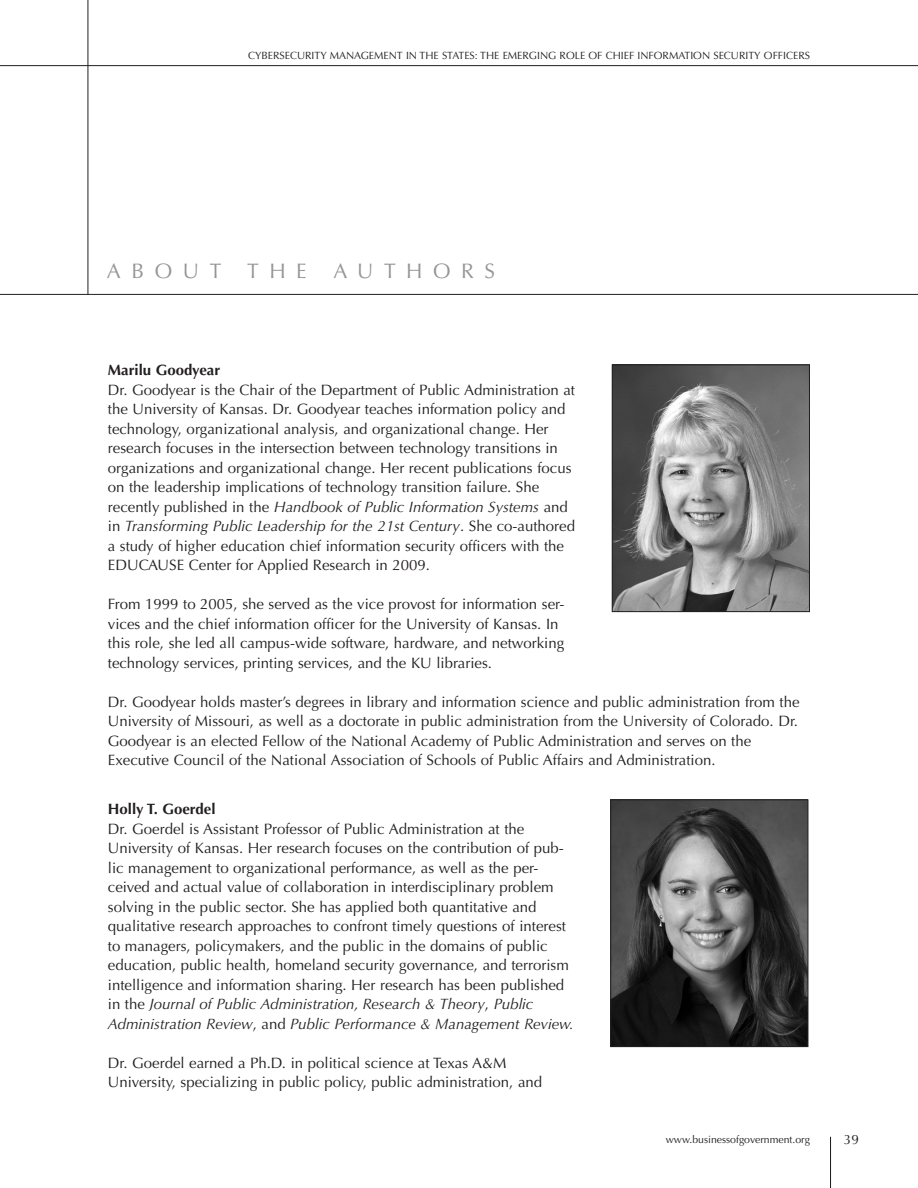
<style>
.page{position:relative;width:918px;height:1188px;background:#fff}
.page>*{position:absolute;margin:0;border:0;box-sizing:border-box;transform-origin:0 0}
.Front_Back_Header{font:21px "Optima";letter-spacing:.5em;color:#939598}
.Text{font:15px/19.5px "Optima";color:#231f20}
.Text-Level_2_Numbere{font:700 15px "Optima";color:#231f20}
.t1{font:13.5px "Optima";color:#231f20}
.t2{font:10.5px "Optima";color:#231f20}
.s1{font-style:italic}
</style>
<div class="page">
<hr style="left:0;top:65px;width:918px;height:1px;background:#231f20">
<hr style="left:830px;top:1137px;width:1px;height:51px;background:#231f20">
<hr style="left:0;top:294px;width:918px;height:1px;background:#231f20">
<hr style="left:88px;top:0;width:1px;height:294px;background:#231f20">
<img style="left:614px;top:366px;width:194px;height:244px">
<div style="left:612px;top:364px;width:198px;height:248px;border:1px solid #231f20"></div>
<img style="left:612px;top:802px;width:194px;height:243px">
<div style="left:610px;top:800px;width:198px;height:247px;border:1px solid #231f20"></div>
<p class="t2" style="left:248px;top:50px;width:14px">Cybersecurity</p>
<p class="t2" style="left:330px;top:50px;width:18px">Management</p>
<p class="t2" style="left:406px;top:50px;width:20px">in the</p>
<p class="t2" style="left:442px;top:50px;width:12px">States</p>
<p class="t2" style="left:475px;top:50px;width:41px">: The Emerging</p>
<p class="t2" style="left:560px;top:50px;width:14px">Role</p>
<p class="t2" style="left:588px;top:50px;width:31px">of Chief</p>
<p class="t2" style="left:638px;top:50px;width:11px">Information</p>
<p class="t2" style="left:713px;top:50px;width:13px">Security</p>
<p class="t2" style="left:764px;top:50px;width:15px">Officers</p>
<p class="Front_Back_Header" style="left:107px;top:259px;width:201px">ABOUT THE</p>
<p class="Front_Back_Header" style="left:333px;top:259px;width:163px">AUTHORS</p>
<p class="Text-Level_2_Numbere" style="left:108px;top:361px;width:114px">Marilu Goodyear</p>
<p class="Text" style="left:108px;top:380px;width:469px">Dr. Goodyear is the Chair of the Department of Public Administration at the University of Kansas. Dr. Goodyear teaches information policy and technology, organizational analysis, and organizational change. Her research focuses in the intersection between technology transitions in organizations and organizational change. Her recent publications focus on the leadership implications of technology transition failure. She recently published in the <span class="s1">Handbook of Public Information Systems</span> and in <span class="s1">Transforming Public Leadership for the 21st Century</span>. She co-authored a study of higher education chief information security officers with the EDUCAUSE Center for Applied Research in 2009.</p>
<p class="Text" style="left:108px;top:595px;width:458px">From 1999 to 2005, she served as the vice provost for information ser&shy;vices and the chief information officer for the University of Kansas. In this role, she led all campus-wide software, hardware, and networking technology services, printing services, and the KU libraries.</p>
<p class="Text" style="left:108px;top:692px;width:693px">Dr. Goodyear holds master’s degrees in library and information science and public administration from the University of Missouri, as well as a doctorate in public administration from the University of Colorado. Dr.<br>Goodyear is an elected Fellow of the National Academy of Public Administration and serves on the Executive Council of the National Association of Schools of Public Affairs and Administration.</p>
<p class="Text-Level_2_Numbere" style="left:108px;top:800px;width:109px">Holly T. Goerdel</p>
<p class="Text" style="left:108px;top:819px;width:467px">Dr. Goerdel is Assistant Professor of Public Administration at the University of Kansas. Her research focuses on the contribution of pub&shy;lic management to organizational performance, as well as the per&shy;ceived and actual value of collaboration in interdisciplinary problem solving in the public sector. She has applied both quantitative and qualitative research approaches to confront timely questions of interest to managers, policymakers, and the public in the domains of public education, public health, homeland security governance, and terrorism intelligence and information sharing. Her research has been published in the <span class="s1">Journal of Public Administration, Research &amp; Theory</span>, <span class="s1">Public Administration Review</span>, and <span class="s1">Public Performance &amp; Management Review.</span></p>
<p class="Text" style="left:108px;top:1053px;width:436px">Dr. Goerdel earned a Ph.D. in political science at Texas A&amp;M<br>University, specializing in public policy, public administration, and</p>
<p class="t2" style="left:666px;top:1134px;width:146px">www.businessofgovernment.org</p>
<p class="t1" style="left:844px;top:1131px;width:17px">39</p>
</div>
